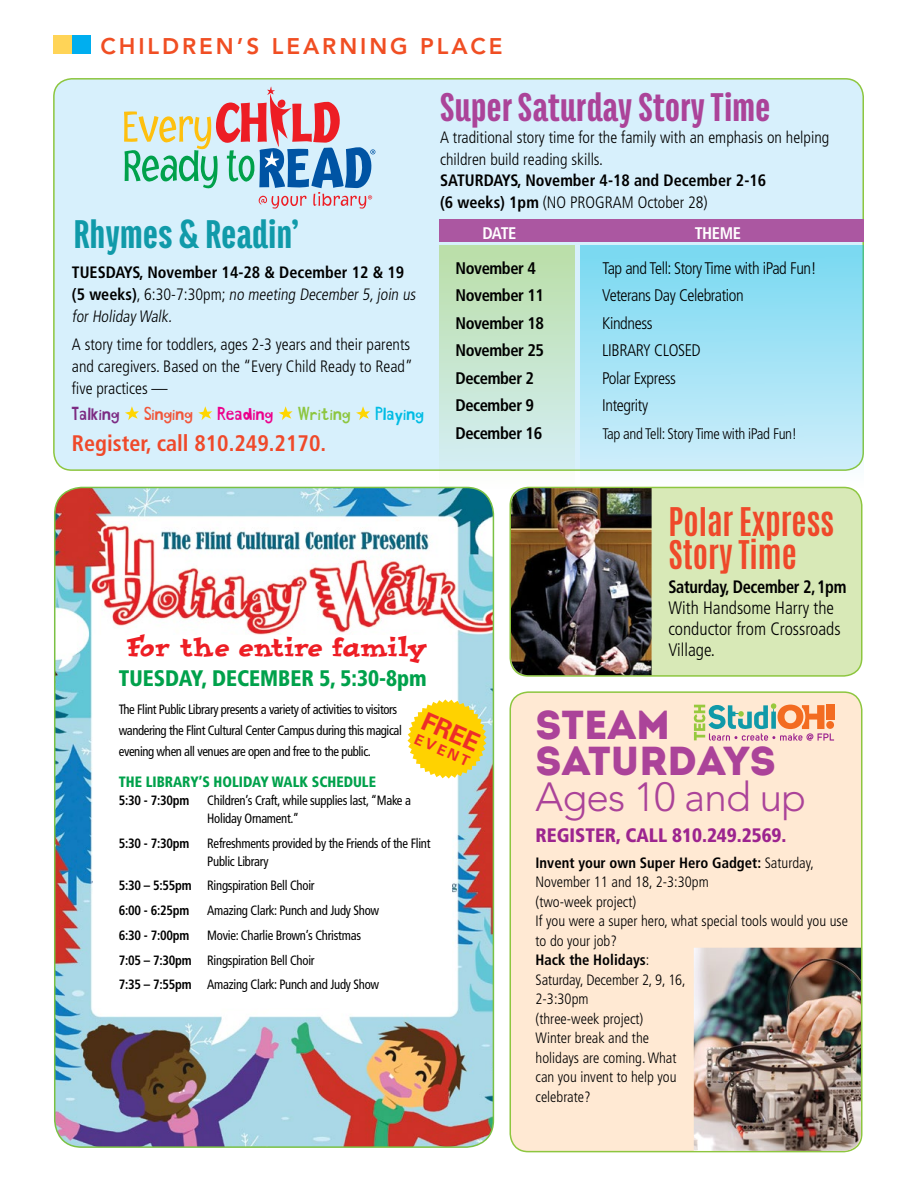
<style>
.page{position:relative;width:918px;height:1188px;background:#fff}
.page>*{position:absolute;margin:0;border:0;box-sizing:border-box;transform-origin:0 0}
.t1{font:900 43.5px "Titular";letter-spacing:.01em;color:#ab4399}
.t2{font:900 43.5px "Titular";letter-spacing:.01em;color:#109aa9}
.t3{font:40.5px/36.2px "Intro";letter-spacing:-.01em;color:#ab4399}
.t4{font:300 40.5px "Avenir";letter-spacing:-.02em;color:#ab4399}
.t5{font:700 33px/33px "Antonio";color:#ef492a}
.t6{font:29.55px "Improv ICG";letter-spacing:-.03em;color:#ed1d24}
.t7{font:700 25.5px "Zurich BT";color:#ee2d28}
.t8{font:700 condensed 22.5px "Frutiger";color:#ef492a}
.t9{font:900 condensed 22.5px "Frutiger";color:#00a14b;scale:.94 1}
.t10{font:800 22.5px "Avenir";letter-spacing:.13em;color:#f04e23}
.t11{font:900 condensed 19.5px "Frutiger";color:#9c248f}
.t12{font:300 condensed 18px/21px "Frutiger";color:#000}
.t13{font:700 condensed 18px "Frutiger";letter-spacing:-.02em;color:#000;scale:.91 1}
.t14{font:18px "Hand Drawn Shapes";color:#7c2b83}
.t15{font:18px "Hand Drawn Shapes";color:#f1563a}
.t16{font:18px "Hand Drawn Shapes";color:#ec008c}
.t17{font:18px "Hand Drawn Shapes";color:#8dc63f}
.t18{font:18px "Hand Drawn Shapes";color:#00bce4}
.t19{font:300 condensed 16.8px "Frutiger";letter-spacing:-.025em;color:#000}
.t20{font:700 condensed 16.8px "Frutiger";letter-spacing:-.025em;color:#000}
.t21{font:700 condensed 16.8px "Frutiger";letter-spacing:-.025em;color:#fff}
.t22{font:300 condensed 16.5px/21.8px "Frutiger";color:#000}
.t23{font:700 condensed 16.5px/21.8px "Frutiger";color:#000}
.t24{font:300 condensed 15.3px "Frutiger";letter-spacing:-.025em;color:#000}
.t25{font:300 condensed 15px/19.5px "Frutiger";color:#000}
.t26{font:900 condensed 15px "Frutiger";color:#00a14b;scale:.94 1}
.t27{font:700 14.55px "Zurich BT";color:#ee2d28}
.t28{font:condensed 13.5px/21px "Frutiger";letter-spacing:-.02em;color:#000;scale:.94 1}
.t29{font:700 condensed 13.5px/24.8px "Frutiger";letter-spacing:-.02em;color:#000;scale:.94 1}
.s1{font-weight:300}
.s2{font-weight:700}
.s3{font-weight:400}
</style>
<div class="page">
<img style="left:55px;top:487px;width:438px;height:660px">
<div style="left:54px;top:487px;width:440px;height:661px;border:2px solid #7ac143;border-radius:27px"></div>
<div style="left:53px;top:35px;width:19px;height:19px;background:#ffd457"></div>
<div style="left:72px;top:35px;width:18px;height:19px;background:#00aeef"></div>
<div style="left:54px;top:79px;width:809px;height:391px;background:#d7f0fc;border-radius:18px"></div>
<div style="left:439px;top:220px;width:425px;height:22px;background:#ab57a1"></div>
<svg style="left:440px;top:245px;width:135px;height:244px"></svg>
<svg style="left:580px;top:245px;width:284px;height:244px;background:#a8e4f4"></svg>
<svg style="left:124px;top:87px;width:252px;height:122px"></svg>
<svg style="left:125px;top:406px;width:14px;height:14px"></svg>
<svg style="left:198px;top:406px;width:14px;height:14px"></svg>
<svg style="left:279px;top:406px;width:14px;height:14px"></svg>
<svg style="left:356px;top:406px;width:14px;height:14px"></svg>
<div style="left:510px;top:692px;width:352px;height:460px;background:#ffe9d3;border-radius:18px"></div>
<div style="left:510px;top:691px;width:352px;height:461px;border:2px solid #8dc63f;border-radius:18px"></div>
<div style="left:510px;top:487px;width:352px;height:189px;background:#d8e9b7;border-radius:18px"></div>
<div style="left:510px;top:487px;width:352px;height:190px;border:2px solid #8dc63f;border-radius:18px"></div>
<div style="left:826px;top:705px;width:9px;height:15px;background:#f36c21"></div>
<svg style="left:694px;top:703px;width:140px;height:38px"></svg>
<img style="left:511px;top:488px;width:141px;height:187px">
<div style="left:93px;top:635px;width:358px;height:373px;background:#fff"></div>
<svg style="left:407px;top:699px;width:80px;height:80px;background:#f3d945"></svg>
<img style="left:694px;top:948px;width:167px;height:203px">
<h3 class="t10" style="left:100px;top:33px;width:404px">CHILDREN’S LEARNING PLACE</h3>
<h1 class="t1" style="left:440px;top:85px;width:332px">Super Saturday Story Time</h1>
<p class="t22" style="left:440px;top:127px;width:391px">A traditional story time for the family with an emphasis on helping children build reading skills.</p>
<p class="t23" style="left:440px;top:170px;width:328px">SATURDAYS, November 4-18 and December 2-16 (6 weeks) 1pm <span class="s1">(NO PROGRA</span></p>
<p class="t22" style="left:622px;top:192px;width:87px">M October 28)</p>
<h1 class="t2" style="left:74px;top:212px;width:226px">Rhymes &amp; Readin’</h1>
<p class="t21" style="left:483px;top:223px;width:35px">Dat e</p>
<p class="t21" style="left:695px;top:223px;width:48px">Theme</p>
<p class="t20" style="left:455px;top:258px;width:118px">November 4 <span class="s1">T</span></p>
<p class="t19" style="left:608px;top:258px;width:210px">ap and Tell: Story Time with iPad Fun!</p>
<p class="t20" style="left:455px;top:285px;width:90px">November 11</p>
<p class="t19" style="left:602px;top:286px;width:143px">Veterans Day Celebration</p>
<p class="t20" style="left:455px;top:313px;width:90px">November 18</p>
<p class="t19" style="left:602px;top:313px;width:52px">Kindness</p>
<p class="t20" style="left:455px;top:340px;width:90px">November 25</p>
<p class="t19" style="left:602px;top:341px;width:18px">LIBRAR</p>
<p class="t19" style="left:643px;top:341px;width:57px">Y CLOSED</p>
<p class="t20" style="left:455px;top:368px;width:80px">December 2</p>
<p class="t19" style="left:602px;top:368px;width:75px">Polar Express</p>
<p class="t20" style="left:455px;top:395px;width:80px">December 9</p>
<p class="t19" style="left:602px;top:396px;width:47px">Integrity</p>
<p class="t20" style="left:455px;top:423px;width:88px">December 16</p>
<p class="t24" style="left:602px;top:425px;width:196px">Tap and Tell: Story Time with iPad Fun!</p>
<p class="t22" style="left:72px;top:262px;width:348px"><span class="s2">TUESDAYS, November 14-28 &amp; December 12 &amp; 19 (5 weeks)</span>, 6:30-7:30pm; no meeting December 5,join us for Holiday Walk.</p>
<p class="t22" style="left:72px;top:334px;width:342px">A story time for toddlers, ages 2-3 years and their parents and caregivers. Based on the “Every Child Ready to Read” five practices —</p>
<h3 class="t8" style="left:72px;top:430px;width:256px">Register, call 810.249.2170.</h3>
<h3 class="t14" style="left:72px;top:404px;width:49px">Talking</h3>
<h3 class="t15" style="left:145px;top:404px;width:49px">Singing</h3>
<h3 class="t16" style="left:218px;top:404px;width:56px">Reading</h3>
<h3 class="t17" style="left:298px;top:404px;width:53px">Writing</h3>
<h3 class="t18" style="left:376px;top:404px;width:49px">Playing</h3>
<h3 class="t6" style="left:126px;top:627px;width:303px">For the entire family</h3>
<h3 class="t9" style="left:119px;top:665px;width:329px">TUESDAY, DECEMBER 5, 5:30-8PM</h3>
<p class="t28" style="left:119px;top:699px;width:303px">The Flint Public Library presents a variety of activities to visitors wandering the Flint Cultural Center Campus during this magical evening when all venues are open and free to the public.</p>
<p class="t26" style="left:119px;top:773px;width:275px">THE LIBRARY’S HOLIDAY WALK SCHEDU LE</p>
<p class="t29" style="left:119px;top:788px;width:76px">5:30 - 7:30pm</p>
<p class="t28" style="left:207px;top:791px;width:218px;line-height:18px">Children’s Craft, while supplies last, “Make a<br>Holiday Ornament.”</p>
<p class="t29" style="left:119px;top:831px;width:76px">5:30 - 7:30pm</p>
<p class="t28" style="left:207px;top:834px;width:239px;line-height:18px">Refreshments provided by the Friends of the Flint<br>Public Library</p>
<p class="t29" style="left:119px;top:873px;width:210px">5:30 – 5:55pm <span class="s3">Ringspiration Bell Choir<br></span>6:00 - 6:25pm</p>
<h3 class="t7" style="left:429px;top:705px;width:62px;rotate:24deg">Free</h3>
<p class="t27" style="left:419px;top:730px;width:60px;rotate:24deg">EVENT</p>
<p class="t28" style="left:207px;top:900px;width:185px">Amazing Clark: Punch and Judy Show</p>
<p class="t28" style="left:119px;top:923px;width:279px;line-height:24.8px;text-indent:89px">Movie: Charlie Brown’s Christmas<br><span class="s2">7:05 – 7:30pm</span> Ringspiration Bell Choir<br><span class="s2">7:35 – 7:55pm</span> Amazing Clark: Punch and Judy Show</p>
<p class="t29" style="left:119px;top:923px;width:76px">6:30 - 7:00pm</p>
<h3 class="t5" style="left:668px;top:505px;width:167px">Polar Express<br>Story Time</h3>
<h3 class="t13" style="left:668px;top:576px;width:197px">Saturday, December 2, 1pm</h3>
<h3 class="t12" style="left:668px;top:598px;width:174px">With Handsome Harry the conductor from Crossroads<br>Village.</h3>
<h2 class="t3" style="left:536px;top:707px;width:242px">STEAM<br>SATURDAYS</h2>
<h2 class="t4" style="left:536px;top:774px;width:272px">Ages 10 and up</h2>
<h3 class="t11" style="left:536px;top:823px;width:252px">REGISTER, CALL 810.249.2569.</h3>
<p class="t25" style="left:536px;top:853px;width:314px"><span class="s2">Invent your own Super Hero Gadget:</span> Saturday,<br>November 11 and 18, 2-3:30pm<br>(two-week project)<br>If you were a super hero, what special tools would you use to do your job?<br><span class="s2">Hack the Holidays</span>:<br>Saturday, December 2, 9, 16,<br>2-3:30pm<br>(three-week project)<br>Winter break and the<br>holidays are coming. What<br>can you invent to help you<br>celebrate?</p>
</div>
